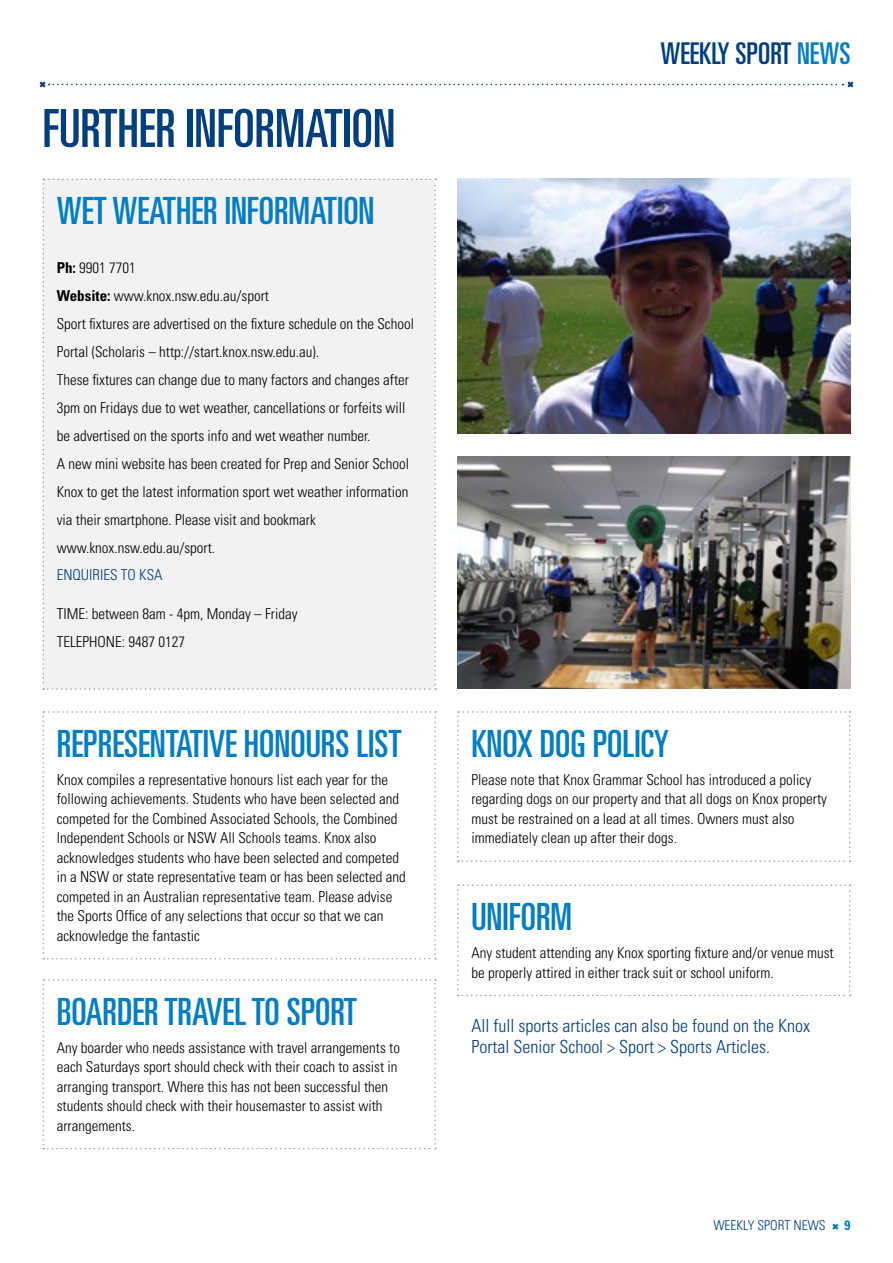
<style>
.page{position:relative;width:893px;height:1263px;background:#fff}
.page>*{position:absolute;margin:0;border:0;box-sizing:border-box;transform-origin:0 0}
.t1{font:ultra-condensed 52.5px "Univers LT Std";color:#003e7e}
.t2{font:ultra-condensed 37.5px "Univers LT Std";color:#007dc3}
.t3{font:ultra-condensed 30px "Univers LT Std";color:#003e7e}
.t4{font:300 condensed 18px/21px "Univers LT Std";color:#003e7e}
.t5{font:300 condensed 15px/19.5px "Univers LT Std";color:#000}
.t6{font:300 condensed 15px "Univers LT Std";color:#003e7e}
.t7{font:300 condensed 13.5px "Univers LT Std";color:#003e7e}
.t8{font:700 condensed 13.5px "Univers LT Std";color:#007dc3}
.s1{font-weight:700}
.s2{color:#007dc3}
</style>
<div class="page">
<svg style="left:832px;top:1223px;width:7px;height:7px"></svg>
<svg style="left:39px;top:81px;width:815px;height:7px"></svg>
<div style="left:43px;top:179px;width:393px;height:511px;background:#f2f2f3"></div>
<svg style="left:43px;top:711px;width:393px;height:248px"></svg>
<svg style="left:457px;top:884px;width:394px;height:112px"></svg>
<svg style="left:457px;top:711px;width:394px;height:151px"></svg>
<svg style="left:43px;top:979px;width:393px;height:170px"></svg>
<img style="left:457px;top:179px;width:393px;height:255px">
<img style="left:457px;top:456px;width:393px;height:233px">
<h1 class="t1" style="left:43px;top:98px;width:354px">FURTHER INFORMATION</h1>
<h2 class="t2" style="left:57px;top:190px;width:319px">WET WEATHER INFORMATION</h2>
<p class="t5" style="left:57px;top:254px;width:359px;line-height:28px"><span class="s1">Ph:</span> 9901 7701<br><span class="s1">Website:</span> www.knox.nsw.edu.au/sport<br>Sport fixtures are advertised on the fixture schedule on the School Portal (Scholaris – http://start.knox.nsw.edu.au).<br>These fixtures can change due to many factors and changes after 3pm on Fridays due to wet weather, cancellations or forfeits will be advertised on the sports info and wet weather number.<br>A new mini website has been created for Prep and Senior School Knox to get the latest information sport wet weather information via their smartphone. Please visit and bookmark www.knox.nsw.edu.au/sport.</p>
<p class="t6" style="left:57px;top:566px;width:15px">Enquiries</p>
<p class="t6" style="left:121px;top:566px;width:43px">to KSA</p>
<p class="t5" style="left:57px;top:600px;width:242px;line-height:28px">TIME: between 8am - 4pm, Monday – Friday<br>TELEPHONE: 9487 0127</p>
<h2 class="t2" style="left:57px;top:722px;width:219px">REPRESENTATIVE HONOU</h2>
<h2 class="t2" style="left:321px;top:722px;width:82px">RS LIST</h2>
<p class="t5" style="left:57px;top:770px;width:350px">Knox compiles a representative honours list each year for the following achievements. Students who have been selected and competed for the Combined Associated Schools, the Combined Independent Schools or NSW All Schools teams. Knox also acknowledges students who have been selected and competed in a NSW or state representative team or has been selected and competed in an Australian representative team. Please advise the Sports Office of any selections that occur so that we can acknowledge the fantastic</p>
<h2 class="t2" style="left:57px;top:990px;width:302px">BOARDER TRAVEL TO SPORT</h2>
<p class="t5" style="left:57px;top:1038px;width:345px">Any boarder who needs assistance with travel arrangements to each Saturdays sport should check with their coach to assist in arranging transport. Where this has not been successful then students should check with their housemaster to assist with arrangements.</p>
<h3 class="t3" style="left:660px;top:37px;width:190px">WEEKLY SPORT <span class="s2">NEWS</span></h3>
<h2 class="t2" style="left:471px;top:722px;width:199px">KNOX DOG POLICY</h2>
<p class="t5" style="left:471px;top:770px;width:357px">Please note that Knox Grammar School has introduced a policy regarding dogs on our property and that all dogs on Knox property must be restrained on a lead at all times. Owners must also immediately clean up after their dogs.</p>
<h2 class="t2" style="left:471px;top:895px;width:102px">UNIFORM</h2>
<p class="t5" style="left:471px;top:943px;width:364px">Any student attending any Knox sporting fixture and/or venue must be properly attired in either track suit or school uniform.</p>
<p class="t4" style="left:471px;top:1015px;width:340px">All full sports articles can also be found on the Knox<br>Portal Senior School &gt; Sport &gt; Sports Articles.</p>
<p class="t7" style="left:713px;top:1217px;width:114px">WEEKLY SPORT NEWS</p>
<p class="t8" style="left:844px;top:1217px;width:7px">9</p>
</div>
